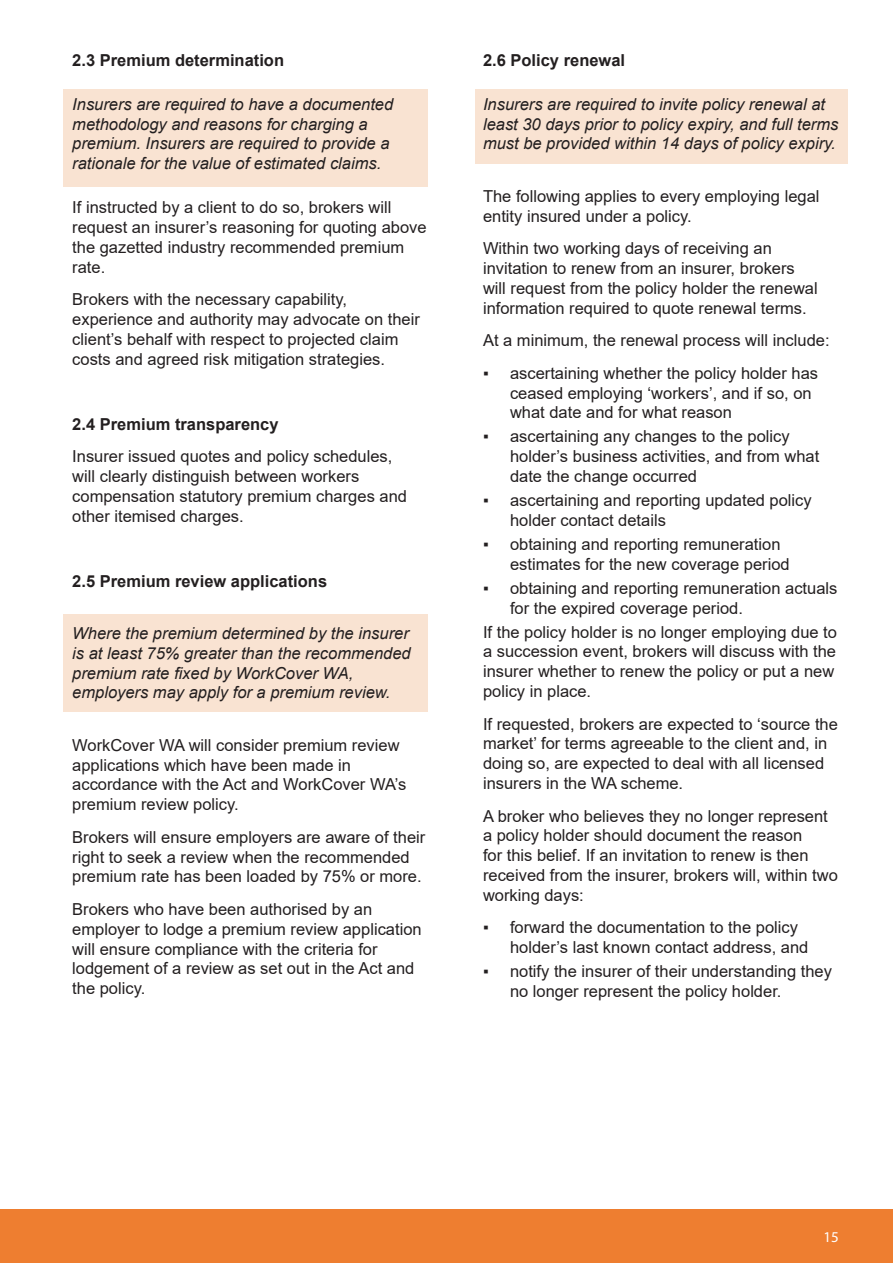
<style>
.page{position:relative;width:893px;height:1263px;background:#fff}
.page>*{position:absolute;margin:0;border:0;box-sizing:border-box;transform-origin:0 0}
.P_S_Body_copy{font:16.5px/19.8px "Arial";color:#231f20}
.P_S_Body_copy-2{font:italic 16.5px/19.8px "Arial";color:#231f20}
.priority_heading{font:italic 16.5px/19.8px "Arial";color:#231f20}
.P_S_Body_copy-3{font:700 16.5px "Arial";color:#231f20}
.priority_heading-2{font:700 16.5px "Arial";color:#231f20}
.t1{font:15px "Myriad Pro";color:#fff}
</style>
<div class="page">
<div style="left:0;top:1209px;width:893px;height:54px;background:#ee7e30"></div>
<div style="left:63px;top:89px;width:365px;height:98px;background:#f9e3d2"></div>
<div style="left:475px;top:89px;width:373px;height:75px;background:#f9e3d2"></div>
<div style="left:63px;top:614px;width:365px;height:97px;background:#f9e3d2"></div>
<p class="priority_heading-2" style="left:72px;top:49px;width:213px">2.3 Premium determination</p>
<p class="priority_heading" style="left:72px;top:94px;width:322px">Insurers are required to have a documented methodology and reasons for charging a premium. Insurers are required to provide a rationale for the value of estimated claims.</p>
<p class="P_S_Body_copy" style="left:72px;top:197px;width:356px">If instructed by a client to do so, brokers will request an insurer’s reasoning for quoting above the gazetted industry recommended premium rate.</p>
<p class="P_S_Body_copy" style="left:72px;top:289px;width:349px">Brokers with the necessary capability, experience and authority may advocate on their client’s behalf with respect to projected claim costs and agreed risk mitigation strategies.</p>
<p class="P_S_Body_copy-3" style="left:72px;top:412px;width:208px">2.4 Premium transparency</p>
<p class="P_S_Body_copy" style="left:72px;top:446px;width:336px">Insurer issued quotes and policy schedules, will clearly distinguish between workers compensation statutory premium charges and other itemised charges.</p>
<p class="P_S_Body_copy-3" style="left:72px;top:569px;width:256px">2.5 Premium review applications</p>
<p class="P_S_Body_copy-2" style="left:72px;top:624px;width:340px">Where the premium determined by the insurer is at least 75% greater than the recommended premium rate fixed by WorkCover WA, employers may apply for a premium review.</p>
<p class="P_S_Body_copy" style="left:72px;top:735px;width:336px">WorkCover WA will consider premium review applications which have been made in accordance with the Act and WorkCover WA’s premium review policy.</p>
<p class="P_S_Body_copy" style="left:72px;top:827px;width:355px">Brokers will ensure employers are aware of their right to seek a review when the recommended premium rate has been loaded by 75% or more.</p>
<p class="P_S_Body_copy" style="left:72px;top:899px;width:351px">Brokers who have been authorised by an employer to lodge a premium review application will ensure compliance with the criteria for lodgement of a review as set out in the Act and the policy.</p>
<p class="priority_heading-2" style="left:483px;top:49px;width:144px">2.6 Policy renewal</p>
<p class="P_S_Body_copy-2" style="left:483px;top:94px;width:357px">Insurers are required to invite policy renewal at least 30 days prior to policy expiry, and full terms must be provided within 14 days of policy expiry.</p>
<p class="P_S_Body_copy" style="left:483px;top:186px;width:338px">The following applies to every employing legal entity insured under a policy.</p>
<p class="P_S_Body_copy" style="left:483px;top:238px;width:336px">Within two working days of receiving an invitation to renew from an insurer, brokers will request from the policy holder the renewal information required to quote renewal terms.</p>
<p class="P_S_Body_copy" style="left:483px;top:330px;width:348px">At a minimum, the renewal process will include:</p>
<p class="P_S_Body_copy" style="left:510px;top:363px;width:310px;text-indent:-27px">▪ ascertaining whether the policy holder has ceased employing ‘workers’, and if so, on what date and for what reason</p>
<p class="P_S_Body_copy" style="left:510px;top:427px;width:311px;text-indent:-27px">▪ ascertaining any changes to the policy holder’s business activities, and from what date the change occurred</p>
<p class="P_S_Body_copy" style="left:510px;top:490px;width:303px;text-indent:-27px">▪ ascertaining and reporting updated policy holder contact details</p>
<p class="P_S_Body_copy" style="left:510px;top:534px;width:281px;text-indent:-27px">▪ obtaining and reporting remuneration estimates for the new coverage period</p>
<p class="P_S_Body_copy" style="left:510px;top:578px;width:329px;text-indent:-27px">▪ obtaining and reporting remuneration actuals for the expired coverage period.</p>
<p class="P_S_Body_copy" style="left:483px;top:622px;width:356px">If the policy holder is no longer employing due to a succession event, brokers will discuss with the insurer whether to renew the policy or put a new policy in place.</p>
<p class="P_S_Body_copy" style="left:483px;top:714px;width:356px">If requested, brokers are expected to ‘source the market’ for terms agreeable to the client and, in doing so, are expected to deal with all licensed insurers in the WA scheme.</p>
<p class="P_S_Body_copy" style="left:483px;top:806px;width:356px">A broker who believes they no longer represent a policy holder should document the reason<br>for this belief. If an invitation to renew is then received from the insurer, brokers will, within two working days:</p>
<p class="P_S_Body_copy" style="left:510px;top:917px;width:300px;text-indent:-27px">▪ forward the documentation to the policy holder’s last known contact address, and</p>
<p class="P_S_Body_copy" style="left:510px;top:961px;width:323px;text-indent:-27px">▪ notify the insurer of their understanding they no longer represent the policy holder.</p>
<p class="t1" style="left:824px;top:1228px;width:17px">15</p>
</div>
